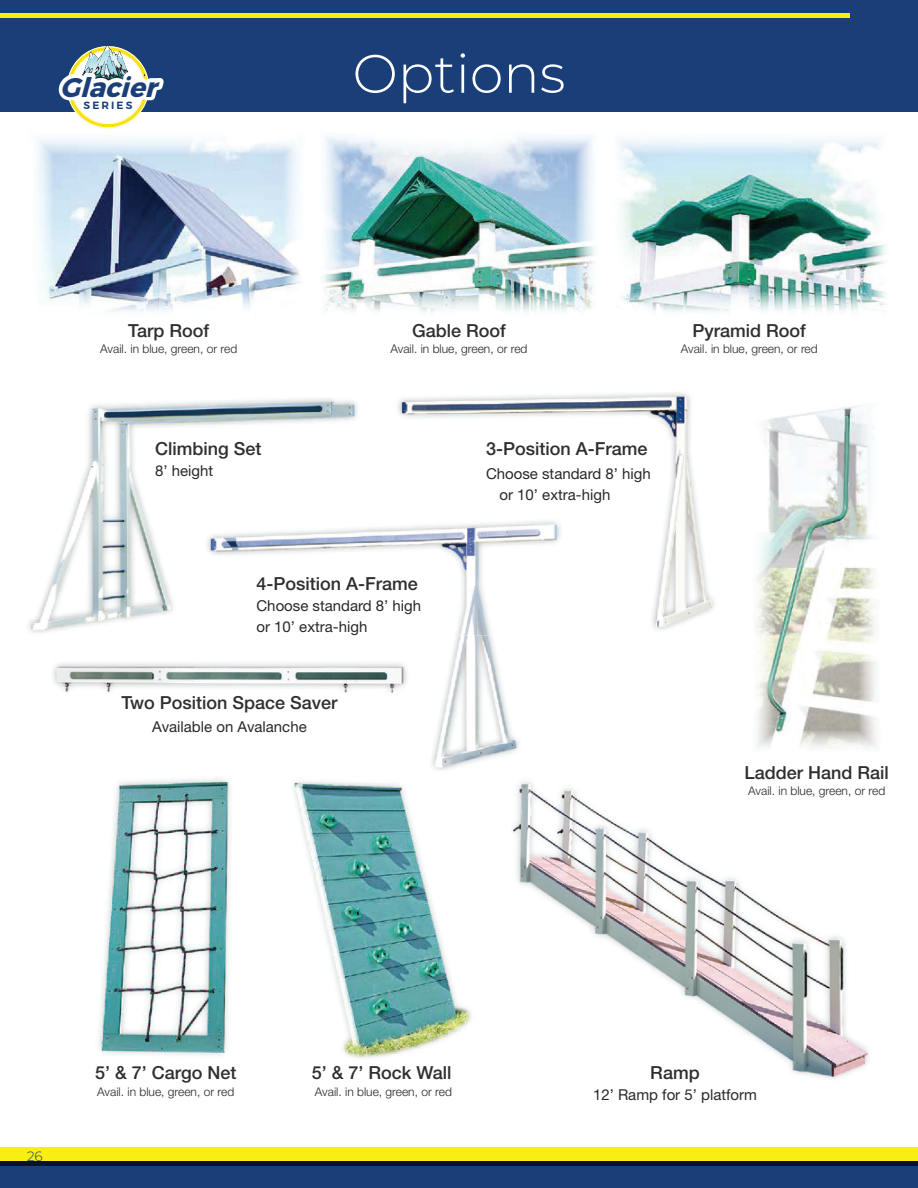
<style>
.page{position:relative;width:918px;height:1188px;background:#fff}
.page>*{position:absolute;margin:0;border:0;box-sizing:border-box;transform-origin:0 0}
.t1{font:300 54px "Montserrat";color:#fff}
.t2{font:italic 700 27px "Montserrat";color:#1a3f78}
.t3{font:500 18px "Helvetica Neue LT Std";color:#302e2f}
.t4{font:15px/21px "Helvetica Neue LT Std";color:#2a2829}
.t5{font:300 13.5px "Montserrat";color:#1a3f78}
.t6{font:300 12px "Helvetica Neue LT Std";color:#2a2829}
.t7{font:600 10.5px "Montserrat";letter-spacing:.2em;color:#1a3f78}
</style>
<div class="page">
<svg style="left:0;top:1161px;width:918px;height:27px;background:#173668"></svg>
<div style="left:0;top:1148px;width:918px;height:13px;background:#f9ee13"></div>
<img style="left:397px;top:392px;width:317px;height:238px">
<div style="left:0;top:0;width:918px;height:112px;background:#1a3f78"></div>
<hr style="left:0;top:13px;width:918px;height:4px;background:#f9ee13">
<img style="left:293px;top:782px;width:178px;height:277px">
<img style="left:322px;top:136px;width:273px;height:176px">
<img style="left:618px;top:139px;width:268px;height:173px">
<img style="left:37px;top:138px;width:265px;height:174px">
<img style="left:757px;top:405px;width:119px;height:343px">
<img style="left:99px;top:779px;width:132px;height:277px">
<img style="left:512px;top:782px;width:357px;height:297px">
<img style="left:28px;top:398px;width:330px;height:235px">
<img style="left:194px;top:778px;width:37px;height:3px">
<img style="left:397px;top:503px;width:175px;height:127px">
<img style="left:194px;top:503px;width:164px;height:130px">
<img style="left:378px;top:527px;width:141px;height:243px">
<img style="left:382px;top:527px;width:137px;height:109px">
<img style="left:394px;top:516px;width:170px;height:117px">
<img style="left:361px;top:527px;width:17px;height:24px">
<img style="left:204px;top:516px;width:157px;height:117px">
<div style="left:850px;top:0;width:68px;height:112px;background:#1a3f78"></div>
<svg style="left:52px;top:45px;width:118px;height:100px"></svg>
<img style="left:378px;top:695px;width:32px;height:3px">
<img style="left:378px;top:659px;width:32px;height:3px">
<img style="left:53px;top:662px;width:365px;height:33px">
<h2 class="t2" style="left:60px;top:71px;width:103px">Glacier</h2>
<p class="t7" style="left:84px;top:99px;width:50px">SERIES</p>
<h1 class="t1" style="left:353px;top:51px;width:214px">Options</h1>
<h3 class="t3" style="left:128px;top:324px;width:82px">Tarp Roof</h3>
<p class="t6" style="left:100px;top:345px;width:138px">Avail. in blue, green, or red</p>
<h3 class="t3" style="left:412px;top:324px;width:95px">Gable Roof</h3>
<p class="t6" style="left:391px;top:345px;width:138px">Avail. in blue, green, or red</p>
<h3 class="t3" style="left:693px;top:324px;width:115px">Pyramid Roof</h3>
<p class="t6" style="left:681px;top:345px;width:138px">Avail. in blue, green, or red</p>
<h3 class="t3" style="left:155px;top:442px;width:108px">Climbing Set</h3>
<p class="t4" style="left:155px;top:461px;width:60px">8’ height</p>
<h3 class="t3" style="left:256px;top:577px;width:163px">4-Position A-Frame</h3>
<p class="t4" style="left:256px;top:596px;width:166px">Choose standard 8’ high or 10’ extra-high</p>
<h3 class="t3" style="left:122px;top:697px;width:217px">Two Position Space Saver</h3>
<p class="t4" style="left:152px;top:717px;width:156px">Available on Avalanche</p>
<h3 class="t3" style="left:486px;top:442px;width:163px">3-Position A-Frame</h3>
<p class="t4" style="left:500px;top:464px;width:153px;text-indent:-14px">Choose standard 8’ high or 10’ extra-high</p>
<h3 class="t3" style="left:745px;top:766px;width:146px">Ladder Hand Rail</h3>
<p class="t6" style="left:748px;top:787px;width:138px">Avail. in blue, green, or red</p>
<p class="t5" style="left:27px;top:1150px;width:17px">26</p>
<h3 class="t3" style="left:95px;top:1066px;width:143px">5’ &amp; 7’ Cargo Net</h3>
<p class="t6" style="left:97px;top:1087px;width:138px">Avail. in blue, green, or red</p>
<h3 class="t3" style="left:312px;top:1066px;width:141px">5’ &amp; 7’ Rock Wall</h3>
<p class="t6" style="left:315px;top:1087px;width:138px">Avail. in blue, green, or red</p>
<h3 class="t3" style="left:650px;top:1066px;width:51px">Ramp</h3>
<p class="t4" style="left:593px;top:1086px;width:165px">12’ Ramp for 5’ platform</p>
</div>
